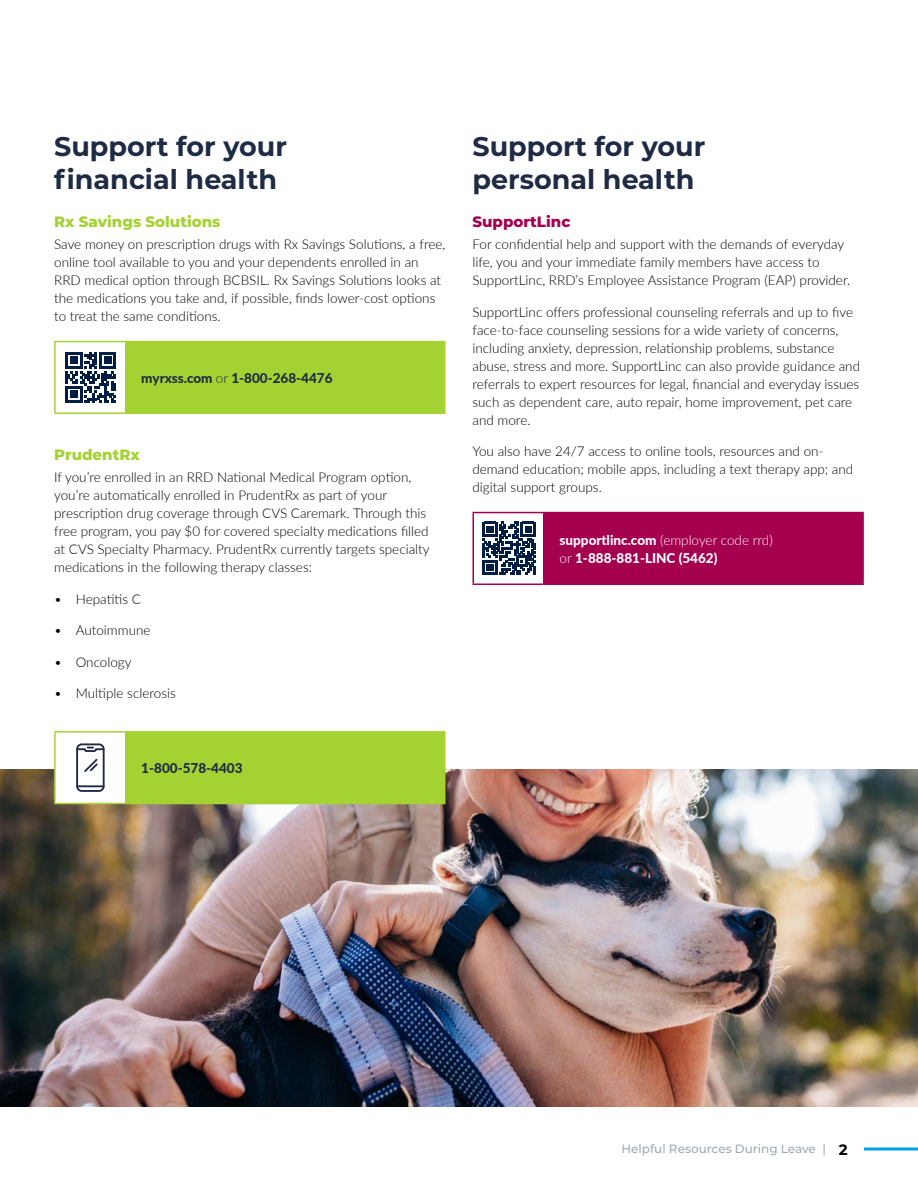
<style>
.page{position:relative;width:918px;height:1188px;background:#fff}
.page>*{position:absolute;margin:0;border:0;box-sizing:border-box;transform-origin:0 0}
.t1{font:700 27px/33px "Montserrat";color:#1f2a44}
.t2{font:800 15px "Montserrat";color:#a4d233}
.t3{font:800 15px "Montserrat";color:#a50050}
.t4{font:300 13.5px/18px "Lato";color:#000}
.t5{font:800 13.5px/18px "Lato";color:#fff}
.t6{font:800 13.5px "Lato";color:#1f2a44}
.t7{font:500 12px "Montserrat";color:#a1abb2}
.s1{font-weight:300}
.s2{font-weight:700;font-size:15px;color:#000}
</style>
<div class="page">
<img style="left:0;top:770px;width:918px;height:337px">
<div style="left:125px;top:342px;width:320px;height:71px;background:#a4d233"></div>
<hr style="left:54px;top:341px;width:71px;height:1px;background:#a4d233">
<hr style="left:54px;top:342px;width:2px;height:71px;background:#a4d233">
<hr style="left:125px;top:341px;width:320px;height:1px;background:#a4d233">
<hr style="left:444px;top:342px;width:2px;height:71px;background:#a4d233">
<hr style="left:54px;top:413px;width:71px;height:1px;background:#a4d233">
<hr style="left:125px;top:413px;width:320px;height:1px;background:#a4d233">
<svg style="left:65px;top:352px;width:51px;height:51px"></svg>
<div style="left:55px;top:732px;width:70px;height:72px;background:#fff"></div>
<div style="left:125px;top:732px;width:320px;height:72px;background:#a4d233"></div>
<hr style="left:54px;top:731px;width:71px;height:2px;background:#a4d233">
<hr style="left:54px;top:733px;width:2px;height:70px;background:#a4d233">
<hr style="left:125px;top:731px;width:320px;height:2px;background:#a4d233">
<hr style="left:444px;top:733px;width:2px;height:70px;background:#a4d233">
<hr style="left:54px;top:803px;width:71px;height:1px;background:#a4d233">
<div style="left:76px;top:743px;width:29px;height:49px;border:2px solid #1f2a44;border-radius:5px"></div>
<svg style="left:76px;top:746px;width:29px;height:42px"></svg>
<div style="left:543px;top:513px;width:320px;height:71px;background:#a50050"></div>
<hr style="left:472px;top:512px;width:71px;height:1px;background:#a50050">
<hr style="left:472px;top:513px;width:2px;height:71px;background:#a50050">
<hr style="left:543px;top:512px;width:321px;height:1px;background:#a50050">
<hr style="left:862px;top:513px;width:2px;height:71px;background:#a50050">
<hr style="left:472px;top:584px;width:71px;height:1px;background:#a50050">
<hr style="left:543px;top:584px;width:321px;height:1px;background:#a50050">
<svg style="left:483px;top:522px;width:53px;height:53px"></svg>
<h1 class="t1" style="left:54px;top:128px;width:234px">Support for your financial health</h1>
<p class="t2" style="left:54px;top:211px;width:168px">Rx Savings Solutions</p>
<p class="t4" style="left:54px;top:235px;width:393px">Save money on prescription drugs with Rx Savings Solutions, a free, online tool available to you and your dependents enrolled in an RRD medical option through BCBSIL. Rx Savings Solutions looks at the medications you take and, if possible, finds lower-cost options to treat the same conditions.</p>
<p class="t6" style="left:141px;top:368px;width:193px">myrxss.com <span class="s1">or</span> 1-800-268-4476</p>
<p class="t2" style="left:54px;top:443px;width:87px">PrudentRx</p>
<p class="t4" style="left:54px;top:468px;width:377px">If you’re enrolled in an RRD National Medical Program option, you’re automatically enrolled in PrudentRx as part of your prescription drug coverage through CVS Caremark. Through this free program, you pay $0 for covered specialty medications filled at CVS Specialty Pharmacy. PrudentRx currently targets specialty medications in the following therapy classes:</p>
<p class="t4" style="left:54px;top:589px;width:88px">• Hepatitis C</p>
<p class="t4" style="left:54px;top:621px;width:98px">• Autoimmune</p>
<p class="t4" style="left:54px;top:652px;width:79px">• Oncology</p>
<p class="t4" style="left:54px;top:684px;width:123px">• Multiple sclerosis</p>
<p class="t6" style="left:141px;top:758px;width:103px">1-800-578-4403</p>
<h1 class="t1" style="left:472px;top:128px;width:234px">Support for your personal health</h1>
<p class="t3" style="left:472px;top:211px;width:99px">SupportLinc</p>
<p class="t4" style="left:472px;top:235px;width:379px">For confidential help and support with the demands of everyday life, you and your immediate family members have access to<br>SupportLinc, RRD’s Employee Assistance Program (EAP) provider.</p>
<p class="t4" style="left:472px;top:302px;width:389px">SupportLinc offers professional counseling referrals and up to five face-to-face counseling sessions for a wide variety of concerns, including anxiety, depression, relationship problems, substance abuse, stress and more. SupportLinc can also provide guidance and referrals to expert resources for legal, financial and everyday issues such as dependent care, auto repair, home improvement, pet care and more.</p>
<p class="t4" style="left:472px;top:442px;width:382px">You also have 24/7 access to online tools, resources and on&shy;demand education; mobile apps, including a text therapy app; and digital support groups.</p>
<p class="t5" style="left:560px;top:530px;width:215px">supportlinc.com <span class="s1">(employer code rrd) or</span> 1-888-881-LINC (5462)</p>
<p class="t7" style="left:621px;top:1141px;width:228px">Helpful Resources During Leave | <span class="s2">2</span></p>
</div>
